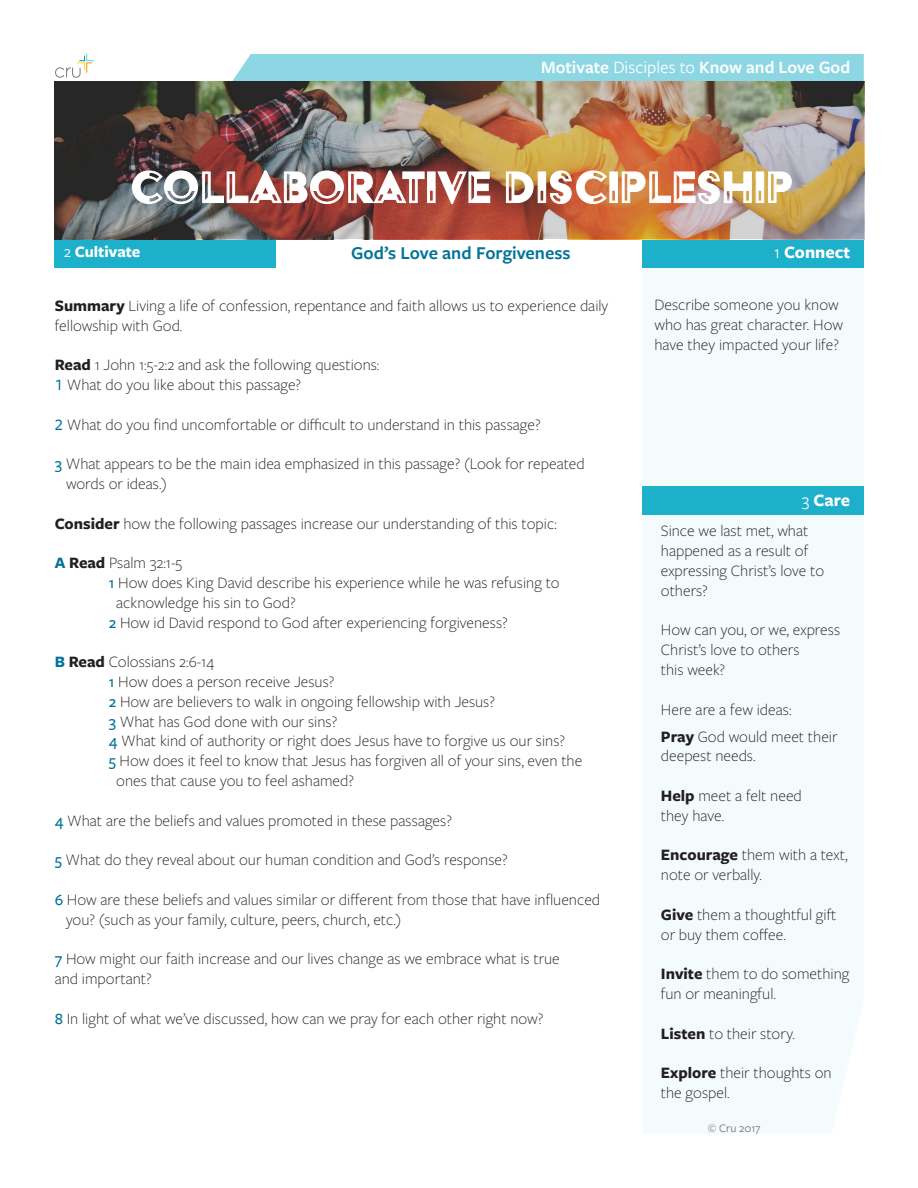
<style>
.page{position:relative;width:918px;height:1188px;background:#fff}
.page>*{position:absolute;margin:0;border:0;box-sizing:border-box;transform-origin:0 0}
.t1{font:51px "Acier BAT Text Noir";color:#fff}
.t2{font:600 18.75px "Freight Sans Pro";color:#007398}
.t3{font:600 18px "Freight Sans Pro";color:#fff}
.t4{font:700 18px "Freight Sans Pro";color:#fff}
.body_text{font:300 16.5px/19.8px "Freight Sans Pro";color:#231f20}
.body_text-2{font:700 16.5px "Freight Sans Pro";color:#fff}
.t5{font:12px "Freight Sans Pro";color:#717074}
.s1{font-weight:400}
.s2{font-weight:700}
.s3{font-weight:500;color:#007398}
.s4{font-weight:700;color:#007398}
</style>
<div class="page">
<div style="left:642px;top:241px;width:222px;height:893px;background:#f4fbfc"></div>
<div style="left:232px;top:54px;width:632px;height:28px;background:#8dd7e4"></div>
<div style="left:54px;top:239px;width:221px;height:28px;background:#1cb0ca"></div>
<div style="left:642px;top:239px;width:222px;height:28px;background:#1cb0ca"></div>
<svg style="left:55px;top:54px;width:39px;height:24px"></svg>
<svg style="left:824px;top:1000px;width:40px;height:134px"></svg>
<img style="left:54px;top:82px;width:810px;height:157px">
<img style="left:132px;top:170px;width:660px;height:68px">
<div style="left:642px;top:486px;width:222px;height:28px;background:#1cb0ca"></div>
<p class="t3" style="left:541px;top:55px;width:311px">Motivate <span class="s1">Disciples to</span> Know and Love God</p>
<p class="t1" style="left:130px;top:160px;width:665px">COLLABORATIVE DISCIPLESHIP</p>
<p class="body_text-2" style="left:64px;top:241px;width:78px"><span class="s1">2</span> Cultivate</p>
<p class="t4" style="left:774px;top:240px;width:77px"><span class="s1">1</span> Connect</p>
<p class="t2" style="left:351px;top:240px;width:221px">God’s Love and Forgiveness</p>
<p class="body_text" style="left:55px;top:295px;width:555px"><span class="s2">Summary</span> Living a life of confession, repentance and faith allows us to experience daily fellowship with God.</p>
<p class="body_text" style="left:55px;top:354px;width:326px"><span class="s2">Read</span> 1 John 1:5-2:2 and ask the following questions:</p>
<p class="body_text" style="left:55px;top:374px;width:248px"><span class="s3">1</span> What do you like about this passage?</p>
<p class="body_text" style="left:55px;top:414px;width:488px"><span class="s3">2</span> What do you find uncomfortable or difficult to understand in this passage?</p>
<p class="body_text" style="left:55px;top:453px;width:532px"><span class="s3">3</span> What appears to be the main idea emphasized in this passage? (Look for repeated</p>
<p class="body_text" style="left:66px;top:473px;width:103px">words or ideas.)</p>
<p class="body_text" style="left:55px;top:513px;width:504px"><span class="s2">Consider</span> how the following passages increase our understanding of this topic:</p>
<p class="body_text" style="left:55px;top:552px;width:129px"><span class="s4">A</span> <span class="s2">Read</span> Psalm 32:1-5</p>
<p class="body_text" style="left:109px;top:572px;width:452px"><span class="s3">1</span> How does King David describe his experience while he was refusing to</p>
<p class="body_text" style="left:116px;top:592px;width:181px">acknowledge his sin to God?</p>
<p class="body_text" style="left:109px;top:612px;width:401px"><span class="s3">2</span> How id David respond to God after experiencing forgiveness?</p>
<p class="body_text" style="left:55px;top:651px;width:161px"><span class="s4">B</span> <span class="s2">Read</span> Colossians 2:6-14</p>
<p class="body_text" style="left:109px;top:671px;width:227px"><span class="s3">1</span> How does a person receive Jesus?</p>
<p class="body_text" style="left:109px;top:691px;width:388px"><span class="s3">2</span> How are believers to walk in ongoing fellowship with Jesus?</p>
<p class="body_text" style="left:109px;top:711px;width:230px"><span class="s3">3</span> What has God done with our sins?</p>
<p class="body_text" style="left:109px;top:730px;width:458px"><span class="s3">4</span> What kind of authority or right does Jesus have to forgive us our sins?</p>
<p class="body_text" style="left:109px;top:750px;width:475px"><span class="s3">5</span> How does it feel to know that Jesus has forgiven all of your sins, even the</p>
<p class="body_text" style="left:116px;top:770px;width:239px">ones that cause you to feel ashamed?</p>
<p class="body_text" style="left:55px;top:810px;width:399px"><span class="s3">4</span> What are the beliefs and values promoted in these passages?</p>
<p class="body_text" style="left:55px;top:849px;width:455px"><span class="s3">5</span> What do they reveal about our human condition and God’s response?</p>
<p class="body_text" style="left:55px;top:889px;width:547px"><span class="s3">6</span> How are these beliefs and values similar or different from those that have influenced</p>
<p class="body_text" style="left:66px;top:909px;width:337px">you? (such as your family, culture, peers, church, etc.)</p>
<p class="body_text" style="left:55px;top:948px;width:507px"><span class="s3">7</span> How might our faith increase and our lives change as we embrace what is true</p>
<p class="body_text" style="left:55px;top:968px;width:99px">and important?</p>
<p class="body_text" style="left:55px;top:1008px;width:490px"><span class="s3">8</span> In light of what we’ve discussed, how can we pray for each other right now?</p>
<p class="body_text" style="left:654px;top:294px;width:190px">Describe someone you know who has great character. How have they impacted your life?</p>
<p class="t4" style="left:802px;top:487px;width:50px"><span class="s1">3</span> Care</p>
<p class="body_text" style="left:661px;top:520px;width:149px">Since we last met, what</p>
<p class="body_text" style="left:661px;top:540px;width:149px">happened as a result of</p>
<p class="body_text" style="left:661px;top:560px;width:165px">expressing Christ’s love to others?</p>
<p class="body_text" style="left:661px;top:619px;width:181px">How can you, or we, express<br>Christ’s love to others</p>
<p class="body_text" style="left:661px;top:659px;width:66px">this week?</p>
<p class="body_text" style="left:661px;top:699px;width:132px">Here are a few ideas:</p>
<p class="body_text" style="left:661px;top:726px;width:178px"><span class="s2">Pray</span> God would meet their deepest needs.</p>
<p class="body_text" style="left:661px;top:785px;width:143px"><span class="s2">Help</span> meet a felt need</p>
<p class="body_text" style="left:661px;top:805px;width:65px">they have.</p>
<p class="body_text" style="left:661px;top:844px;width:188px"><span class="s2">Encourage</span> them with a text, note or verbally.</p>
<p class="body_text" style="left:661px;top:904px;width:177px"><span class="s2">Give</span> them a thoughtful gift or buy them coffee.</p>
<p class="body_text" style="left:661px;top:963px;width:190px"><span class="s2">Invite</span> them to do something fun or meaningful.</p>
<p class="body_text" style="left:661px;top:1023px;width:136px"><span class="s2">Listen</span> to their story.</p>
<p class="body_text" style="left:661px;top:1062px;width:172px"><span class="s2">Explore</span> their thoughts on</p>
<p class="body_text" style="left:661px;top:1082px;width:70px">the gospel.</p>
<p class="t5" style="left:708px;top:1120px;width:54px">© Cru 2017</p>
</div>
